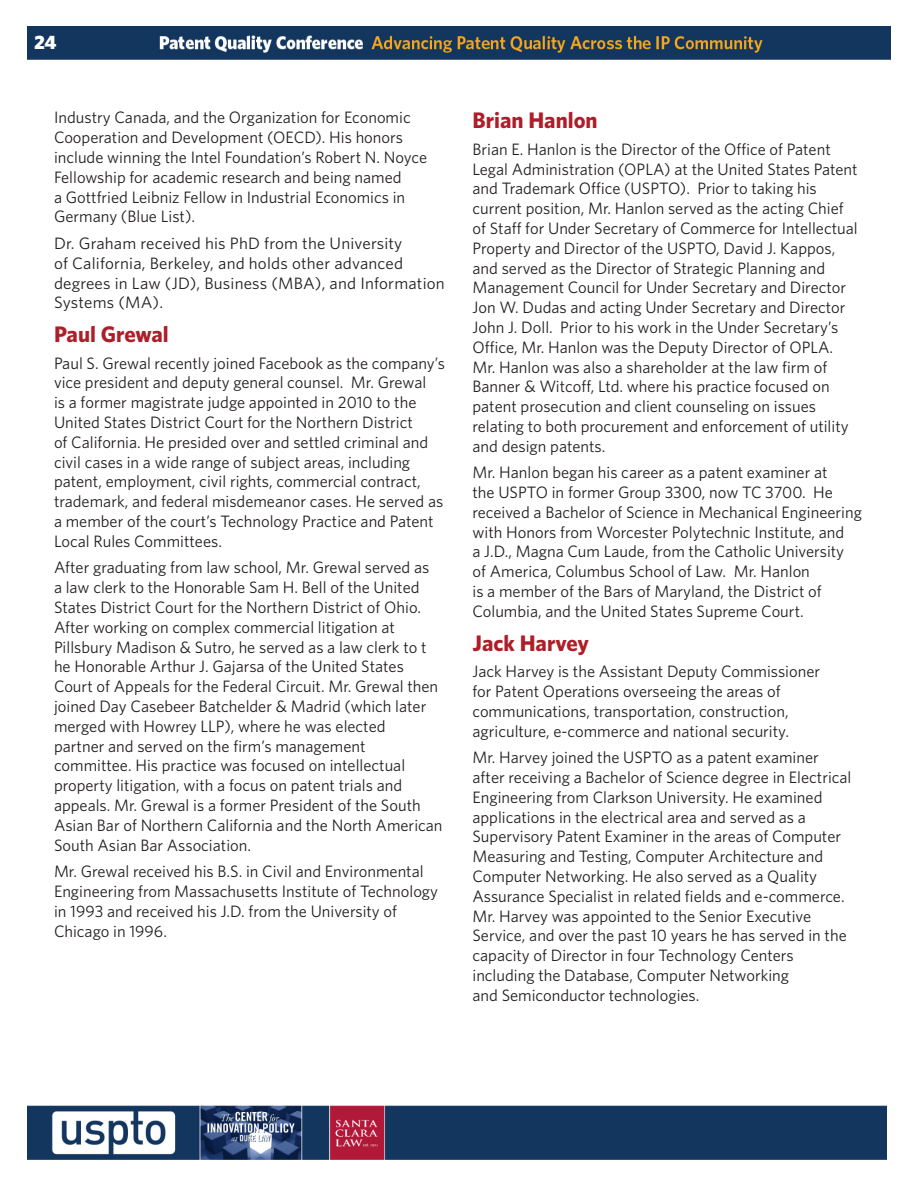
<style>
.page{position:relative;width:918px;height:1188px;background:#fff}
.page>*{position:absolute;margin:0;border:0;box-sizing:border-box;transform-origin:0 0}
.BIO_NAME_and_Sub_Hea{font:700 22.5px "Whitney";color:#ad1e29}
.t1{font:900 19.5px "Whitney";color:#fff}
.body_copy{font:16.5px/19.8px "Whitney";color:#231f20}
</style>
<div class="page">
<img style="left:27px;top:27px;width:864px;height:32px">
<img style="left:27px;top:1105px;width:860px;height:55px">
<p class="t1" style="left:34px;top:30px;width:24px">24</p>
<p class="body_copy" style="left:54px;top:107px;width:375px">Industry Canada, and the Organization for Economic Cooperation and Development (OECD). His honors include winning the Intel Foundation’s Robert N. Noyce Fellowship for academic research and being named<br>a Gottfried Leibniz Fellow in Industrial Economics in Germany (Blue List).</p>
<p class="body_copy" style="left:54px;top:233px;width:392px">Dr. Graham received his PhD from the University<br>of California, Berkeley, and holds other advanced degrees in Law (JD), Business (MBA), and Information Systems (MA).</p>
<p class="BIO_NAME_and_Sub_Hea" style="left:54px;top:319px;width:116px">Paul Grewal</p>
<p class="body_copy" style="left:54px;top:353px;width:393px">Paul S. Grewal recently joined Facebook as the company’s vice president and deputy general counsel. Mr. Grewal<br>is a former magistrate judge appointed in 2010 to the United States District Court for the Northern District<br>of California. He presided over and settled criminal and civil cases in a wide range of subject areas, including patent, employment, civil rights, commercial contract, trademark, and federal misdemeanor cases. He served as a member of the court’s Technology Practice and Patent Local Rules Committees.</p>
<p class="body_copy" style="left:54px;top:557px;width:390px">After graduating from law school, Mr. Grewal served as<br>a law clerk to the Honorable Sam H. Bell of the United States District Court for the Northern District of Ohio.<br>After working on complex commercial litigation at Pillsbury Madison &amp; Sutro, he served as a law clerk to t he Honorable Arthur J. Gajarsa of the United States Court of Appeals for the Federal Circuit. Mr. Grewal then joined Day Casebeer Batchelder &amp; Madrid (which later merged with Howrey LLP), where he was elected<br>partner and served on the firm’s management committee. His practice was focused on intellectual property litigation, with a focus on patent trials and appeals. Mr. Grewal is a former President of the South Asian Bar of Northern California and the North American South Asian Bar Association.</p>
<p class="body_copy" style="left:54px;top:861px;width:386px">Mr. Grewal received his B.S. in Civil and Environmental Engineering from Massachusetts Institute of Technology in 1993 and received his J.D. from the University of Chicago in 1996.</p>
<p class="BIO_NAME_and_Sub_Hea" style="left:472px;top:105px;width:127px">Brian Hanlon</p>
<p class="body_copy" style="left:472px;top:139px;width:387px">Brian E. Hanlon is the Director of the Office of Patent Legal Administration (OPLA) at the United States Patent and Trademark Office (USPTO). Prior to taking his current position, Mr. Hanlon served as the acting Chief of Staff for Under Secretary of Commerce for Intellectual Property and Director of the USPTO, David J. Kappos, and served as the Director of Strategic Planning and Management Council for Under Secretary and Director Jon W. Dudas and acting Under Secretary and Director John J. Doll. Prior to his work in the Under Secretary’s Office, Mr. Hanlon was the Deputy Director of OPLA.<br>Mr. Hanlon was also a shareholder at the law firm of Banner &amp; Witcoff, Ltd. where his practice focused on patent prosecution and client counseling on issues relating to both procurement and enforcement of utility and design patents.</p>
<p class="body_copy" style="left:472px;top:462px;width:391px">Mr. Hanlon began his career as a patent examiner at<br>the USPTO in former Group 3300, now TC 3700. He received a Bachelor of Science in Mechanical Engineering with Honors from Worcester Polytechnic Institute, and<br>a J.D., Magna Cum Laude, from the Catholic University<br>of America, Columbus School of Law. Mr. Hanlon<br>is a member of the Bars of Maryland, the District of Columbia, and the United States Supreme Court.</p>
<p class="BIO_NAME_and_Sub_Hea" style="left:472px;top:628px;width:118px">Jack Harvey</p>
<p class="body_copy" style="left:472px;top:661px;width:349px">Jack Harvey is the Assistant Deputy Commissioner for Patent Operations overseeing the areas of communications, transportation, construction, agriculture, e-commerce and national security.</p>
<p class="body_copy" style="left:472px;top:747px;width:381px">Mr. Harvey joined the USPTO as a patent examiner after receiving a Bachelor of Science degree in Electrical Engineering from Clarkson University. He examined applications in the electrical area and served as a Supervisory Patent Examiner in the areas of Computer Measuring and Testing, Computer Architecture and Computer Networking. He also served as a Quality Assurance Specialist in related fields and e-commerce.<br>Mr. Harvey was appointed to the Senior Executive Service, and over the past 10 years he has served in the capacity of Director in four Technology Centers including the Database, Computer Networking<br>and Semiconductor technologies.</p>
</div>
